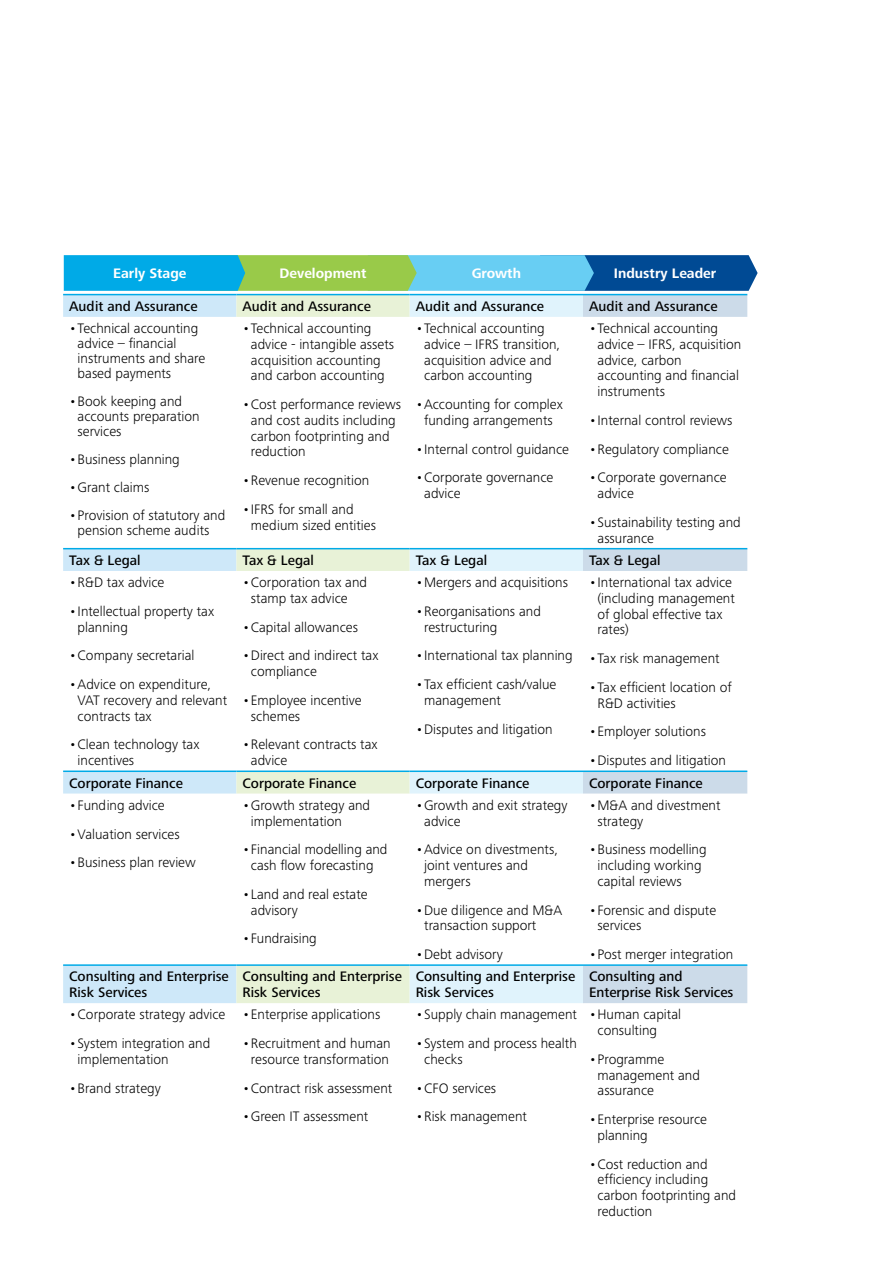
<style>
.page{position:relative;width:893px;height:1263px;background:#fff}
.page>*{position:absolute;margin:0;border:0;box-sizing:border-box;transform-origin:0 0}
.t1{font:300 14.25px/15.8px "Frutiger Next Pro";color:#000}
.t2{font:500 14.25px/15.8px "Frutiger Next Pro";color:#000}
.t3{font:700 14.25px "Frutiger Next Pro";color:#fff}
</style>
<div class="page">
<svg style="left:64px;top:255px;width:694px;height:36px;background:#43a5b0"></svg>
<svg style="left:63px;top:295px;width:173px;height:708px"></svg>
<svg style="left:236px;top:295px;width:174px;height:708px"></svg>
<svg style="left:410px;top:295px;width:173px;height:708px"></svg>
<svg style="left:583px;top:295px;width:164px;height:708px"></svg>
<hr style="left:63px;top:770px;width:173px;height:2px;background:#00aae7">
<hr style="left:236px;top:770px;width:174px;height:2px;background:#00aae7">
<hr style="left:410px;top:770px;width:173px;height:2px;background:#00aae7">
<hr style="left:583px;top:770px;width:164px;height:2px;background:#00aae7">
<hr style="left:63px;top:548px;width:173px;height:1px;background:#00aae7">
<hr style="left:236px;top:548px;width:174px;height:1px;background:#00aae7">
<hr style="left:410px;top:548px;width:173px;height:1px;background:#00aae7">
<hr style="left:583px;top:548px;width:164px;height:1px;background:#00aae7">
<hr style="left:63px;top:964px;width:173px;height:2px;background:#00aae7">
<hr style="left:236px;top:964px;width:174px;height:2px;background:#00aae7">
<hr style="left:410px;top:964px;width:173px;height:2px;background:#00aae7">
<hr style="left:583px;top:964px;width:164px;height:2px;background:#00aae7">
<hr style="left:63px;top:294px;width:173px;height:1px;background:#00aae7">
<hr style="left:236px;top:294px;width:174px;height:1px;background:#00aae7">
<hr style="left:410px;top:294px;width:173px;height:1px;background:#00aae7">
<hr style="left:583px;top:294px;width:164px;height:1px;background:#00aae7">
<p class="t3" style="left:113px;top:265px;width:75px">Early Stage</p>
<p class="t3" style="left:280px;top:265px;width:88px">Development</p>
<p class="t3" style="left:472px;top:265px;width:51px">Growth</p>
<p class="t3" style="left:614px;top:265px;width:104px">Industry Leader</p>
<p class="t2" style="left:69px;top:298px;width:130px">Audit and Assurance</p>
<p class="t2" style="left:242px;top:298px;width:130px">Audit and Assurance</p>
<p class="t2" style="left:416px;top:298px;width:130px">Audit and Assurance</p>
<p class="t2" style="left:589px;top:298px;width:130px">Audit and Assurance</p>
<p class="t1" style="left:78px;top:321px;width:129px;line-height:15px;text-indent:-9px">•Technical accounting advice – financial instruments and share based payments</p>
<p class="t1" style="left:78px;top:394px;width:124px;line-height:15px;text-indent:-9px">•Book keeping and accounts preparation services</p>
<p class="t1" style="left:69px;top:452px;width:112px">•Business planning</p>
<p class="t1" style="left:69px;top:480px;width:82px">•Grant claims</p>
<p class="t1" style="left:69px;top:508px;width:158px;line-height:15px;text-align:center">•Provision of statutory and pension scheme audits</p>
<p class="t1" style="left:597px;top:320px;width:145px;text-indent:-9px">•Technical accounting advice – IFRS, acquisition advice, carbon accounting and financial instruments</p>
<p class="t1" style="left:589px;top:412px;width:145px">•Internal control reviews</p>
<p class="t1" style="left:589px;top:441px;width:141px">•Regulatory compliance</p>
<p class="t1" style="left:597px;top:470px;width:131px;text-indent:-9px">•Corporate governance advice</p>
<p class="t1" style="left:597px;top:514px;width:145px;text-indent:-9px">•Sustainability testing and assurance</p>
<p class="t1" style="left:424px;top:320px;width:138px;text-indent:-9px">•Technical accounting advice – IFRS transition, acquisition advice and carbon accounting</p>
<p class="t1" style="left:416px;top:396px;width:149px;text-align:center">•Accounting for complex funding arrangements</p>
<p class="t1" style="left:416px;top:441px;width:155px">•Internal control guidance</p>
<p class="t1" style="left:424px;top:470px;width:131px;text-indent:-9px">•Corporate governance advice</p>
<p class="t1" style="left:251px;top:320px;width:145px;text-indent:-9px">•Technical accounting advice - intangible assets acquisition accounting and carbon accounting</p>
<p class="t1" style="left:251px;top:396px;width:152px;text-indent:-9px">•Cost performance reviews and cost audits including carbon footprinting and reduction</p>
<p class="t1" style="left:242px;top:472px;width:128px">•Revenue recognition</p>
<p class="t1" style="left:251px;top:501px;width:127px;text-indent:-9px">•IFRS for small and medium sized entities</p>
<p class="t2" style="left:69px;top:552px;width:73px">Tax &amp; Legal</p>
<p class="t2" style="left:242px;top:552px;width:73px">Tax &amp; Legal</p>
<p class="t2" style="left:416px;top:552px;width:73px">Tax &amp; Legal</p>
<p class="t2" style="left:589px;top:552px;width:73px">Tax &amp; Legal</p>
<p class="t1" style="left:69px;top:575px;width:97px">•R&amp;D tax advice</p>
<p class="t1" style="left:78px;top:603px;width:138px;text-indent:-9px">•Intellectual property tax planning</p>
<p class="t1" style="left:69px;top:648px;width:127px">•Company secretarial</p>
<p class="t1" style="left:78px;top:677px;width:151px;text-indent:-9px">•Advice on expenditure,<br>VAT recovery and relevant contracts tax</p>
<p class="t1" style="left:78px;top:737px;width:123px;text-indent:-9px">•Clean technology tax incentives</p>
<p class="t1" style="left:597px;top:575px;width:139px;text-indent:-9px">•International tax advice (including management of global effective tax rates)</p>
<p class="t1" style="left:589px;top:651px;width:132px">•Tax risk management</p>
<p class="t1" style="left:597px;top:679px;width:136px;text-indent:-9px">•Tax efficient location of<br>R&amp;D activities</p>
<p class="t1" style="left:589px;top:724px;width:119px">•Employer solutions</p>
<p class="t1" style="left:589px;top:753px;width:139px">•Disputes and litigation</p>
<p class="t1" style="left:416px;top:575px;width:154px">•Mergers and acquisitions</p>
<p class="t1" style="left:424px;top:603px;width:118px;text-indent:-9px">•Reorganisations and restructuring</p>
<p class="t1" style="left:416px;top:648px;width:158px">•International tax planning</p>
<p class="t1" style="left:424px;top:677px;width:134px;text-indent:-9px">•Tax efficient cash/value management</p>
<p class="t1" style="left:416px;top:721px;width:139px">•Disputes and litigation</p>
<p class="t1" style="left:251px;top:575px;width:118px;text-indent:-9px">•Corporation tax and stamp tax advice</p>
<p class="t1" style="left:242px;top:619px;width:117px">•Capital allowances</p>
<p class="t1" style="left:251px;top:648px;width:129px;text-indent:-9px">•Direct and indirect tax compliance</p>
<p class="t1" style="left:251px;top:692px;width:112px;text-indent:-9px">•Employee incentive schemes</p>
<p class="t1" style="left:251px;top:737px;width:128px;text-indent:-9px">•Relevant contracts tax advice</p>
<p class="t2" style="left:69px;top:775px;width:115px">Corporate Finance</p>
<p class="t2" style="left:242px;top:775px;width:115px">Corporate Finance</p>
<p class="t2" style="left:416px;top:775px;width:115px">Corporate Finance</p>
<p class="t2" style="left:589px;top:775px;width:115px">Corporate Finance</p>
<p class="t1" style="left:69px;top:797px;width:97px">•Funding advice</p>
<p class="t1" style="left:69px;top:826px;width:112px">•Valuation services</p>
<p class="t1" style="left:69px;top:855px;width:128px">•Business plan review</p>
<p class="t1" style="left:597px;top:797px;width:124px;text-indent:-9px">•M&amp;A and divestment strategy</p>
<p class="t1" style="left:597px;top:842px;width:111px;text-indent:-9px">•Business modelling including working capital reviews</p>
<p class="t1" style="left:597px;top:902px;width:120px;text-indent:-9px">•Forensic and dispute services</p>
<p class="t1" style="left:589px;top:946px;width:146px">•Post merger integration</p>
<p class="t1" style="left:251px;top:797px;width:121px;text-indent:-9px">•Growth strategy and implementation</p>
<p class="t1" style="left:242px;top:842px;width:147px;text-align:center">•Financial modelling and cash flow forecasting</p>
<p class="t1" style="left:251px;top:886px;width:118px;text-indent:-9px">•Land and real estate advisory</p>
<p class="t1" style="left:242px;top:931px;width:76px">•Fundraising</p>
<p class="t1" style="left:424px;top:797px;width:145px;text-indent:-9px">•Growth and exit strategy advice</p>
<p class="t1" style="left:424px;top:842px;width:135px;text-indent:-9px">•Advice on divestments, joint ventures and mergers</p>
<p class="t1" style="left:424px;top:902px;width:140px;text-indent:-9px">•Due diligence and M&amp;A transaction support</p>
<p class="t1" style="left:416px;top:946px;width:89px">•Debt advisory</p>
<p class="t2" style="left:69px;top:969px;width:161px">Consulting and Enterprise<br>Risk Services</p>
<p class="t2" style="left:242px;top:969px;width:161px">Consulting and Enterprise<br>Risk Services</p>
<p class="t2" style="left:416px;top:969px;width:161px">Consulting and Enterprise<br>Risk Services</p>
<p class="t2" style="left:589px;top:969px;width:146px">Consulting and<br>Enterprise Risk Services</p>
<p class="t1" style="left:69px;top:1007px;width:158px">•Corporate strategy advice</p>
<p class="t1" style="left:78px;top:1035px;width:134px;text-indent:-9px">•System integration and implementation</p>
<p class="t1" style="left:69px;top:1080px;width:93px">•Brand strategy</p>
<p class="t1" style="left:242px;top:1007px;width:139px">•Enterprise applications</p>
<p class="t1" style="left:242px;top:1035px;width:150px;text-align:center">•Recruitment and human resource transformation</p>
<p class="t1" style="left:242px;top:1080px;width:151px">•Contract risk assessment</p>
<p class="t1" style="left:242px;top:1109px;width:127px">•Green IT assessment</p>
<p class="t1" style="left:416px;top:1007px;width:163px">•Supply chain management</p>
<p class="t1" style="left:424px;top:1035px;width:154px;text-indent:-9px">•System and process health checks</p>
<p class="t1" style="left:416px;top:1080px;width:82px">•CFO services</p>
<p class="t1" style="left:416px;top:1109px;width:113px">•Risk management</p>
<p class="t1" style="left:597px;top:1007px;width:85px;text-indent:-9px">•Human capital consulting</p>
<p class="t1" style="left:597px;top:1051px;width:104px;text-indent:-9px">•Programme management and assurance</p>
<p class="t1" style="left:597px;top:1111px;width:111px;text-indent:-9px">•Enterprise resource planning</p>
<p class="t1" style="left:597px;top:1156px;width:140px;text-indent:-9px">•Cost reduction and efficiency including carbon footprinting and reduction</p>
</div>
